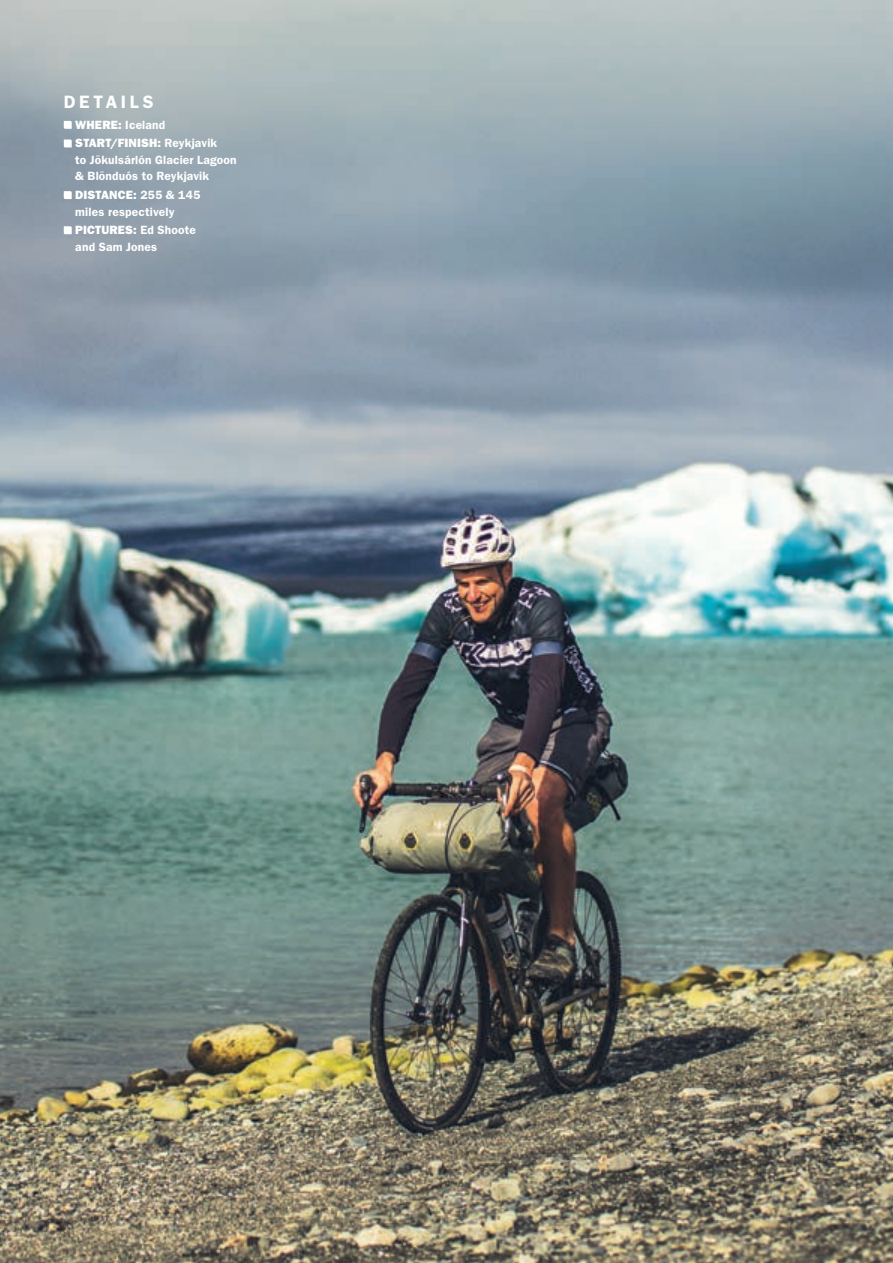
<style>
.page{position:relative;width:893px;height:1263px;background:#fff}
.page>*{position:absolute;margin:0;border:0;box-sizing:border-box;transform-origin:0 0}
.t1{font:600 18px "Franklin Gothic";letter-spacing:.2em;color:#fff}
.t2{font:600 12px/16.5px "Franklin Gothic";letter-spacing:.015em;color:#fff}
.t3{font:800 12px/18.6px "Franklin Gothic";letter-spacing:.015em;color:#fff}
.s1{font-weight:600}
.s2{font-weight:800}
</style>
<div class="page">
<img style="left:0;top:0;width:893px;height:1263px">
<svg style="left:64px;top:121px;width:8px;height:8px"></svg>
<svg style="left:64px;top:139px;width:8px;height:8px"></svg>
<svg style="left:64px;top:191px;width:8px;height:8px"></svg>
<svg style="left:64px;top:226px;width:8px;height:8px"></svg>
<h1 class="t1" style="left:64px;top:91px;width:91px">DETAILS</h1>
<p class="t3" style="left:75px;top:115px;width:143px">WHERE: <span class="s1">Iceland<br></span>START/FINISH: <span class="s1">Reykjavik</span></p>
<p class="t2" style="left:75px;top:151px;width:163px">to Jökulsárlón Glacier Lagoon &amp; Blönduós to Reykjavik</p>
<p class="t2" style="left:75px;top:186px;width:126px"><span class="s2">DISTANCE:</span> 255 &amp; 145 miles respectively</p>
<p class="t2" style="left:75px;top:221px;width:122px"><span class="s2">PICTURES:</span> Ed Shoote and Sam Jones</p>
</div>
